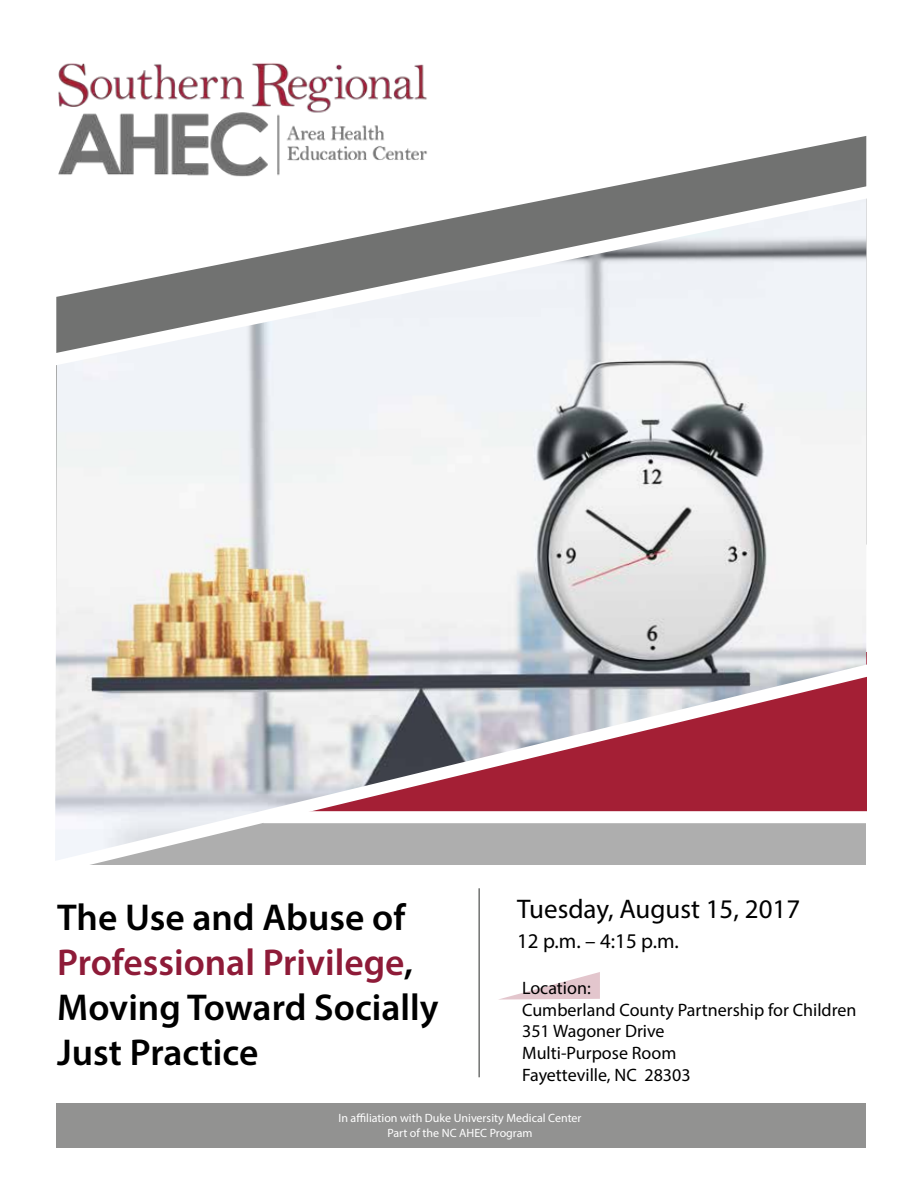
<style>
.page{position:relative;width:918px;height:1188px;background:#fff}
.page>*{position:absolute;margin:0;border:0;box-sizing:border-box;transform-origin:0 0}
.t1{font:600 37.5px/45px "Myriad Pro";color:#000}
.t2{font:27px "Myriad Pro";color:#000}
.t3{font:21px "Myriad Pro";color:#000}
.t4{font:18px/21.6px "Myriad Pro";color:#000}
.t5{font:12px/15px "Myriad Pro";color:#fff;text-align:center}
.s1{color:#8e1b38}
</style>
<div class="page">
<svg style="left:665px;top:136px;width:201px;height:40px"></svg>
<img style="left:58px;top:63px;width:369px;height:113px">
<hr style="left:478px;top:888px;width:2px;height:189px;background:#717271">
<div style="left:56px;top:1103px;width:810px;height:45px;background:#929291"></div>
<img style="left:56px;top:375px;width:810px;height:277px">
<svg style="left:56px;top:176px;width:811px;height:199px"></svg>
<svg style="left:55px;top:652px;width:812px;height:213px;background:#ba9ca1"></svg>
<div style="left:263px;top:811px;width:611px;height:12px;background:#fff"></div>
<svg style="left:499px;top:972px;width:101px;height:28px"></svg>
<h1 class="t1" style="left:57px;top:894px;width:383px">The Use and Abuse of<br><span class="s1">Professional Privilege</span>,<br>Moving Toward Socially<br>Just Practice</h1>
<h2 class="t2" style="left:517px;top:892px;width:285px">Tuesday, August 15, 2017</h2>
<p class="t3" style="left:517px;top:928px;width:163px">12 p.m. – 4:15 p.m.</p>
<p class="t4" style="left:522px;top:977px;width:336px">Location:<br>Cumberland County Partnership for Children<br>351 Wagoner Drive<br>Multi-Purpose Room<br>Fayetteville, NC 28303</p>
<p class="t5" style="left:338px;top:1110px;width:245px">In affiliation with Duke University Medical Center<br>Part of the NC AHEC Program</p>
</div>
